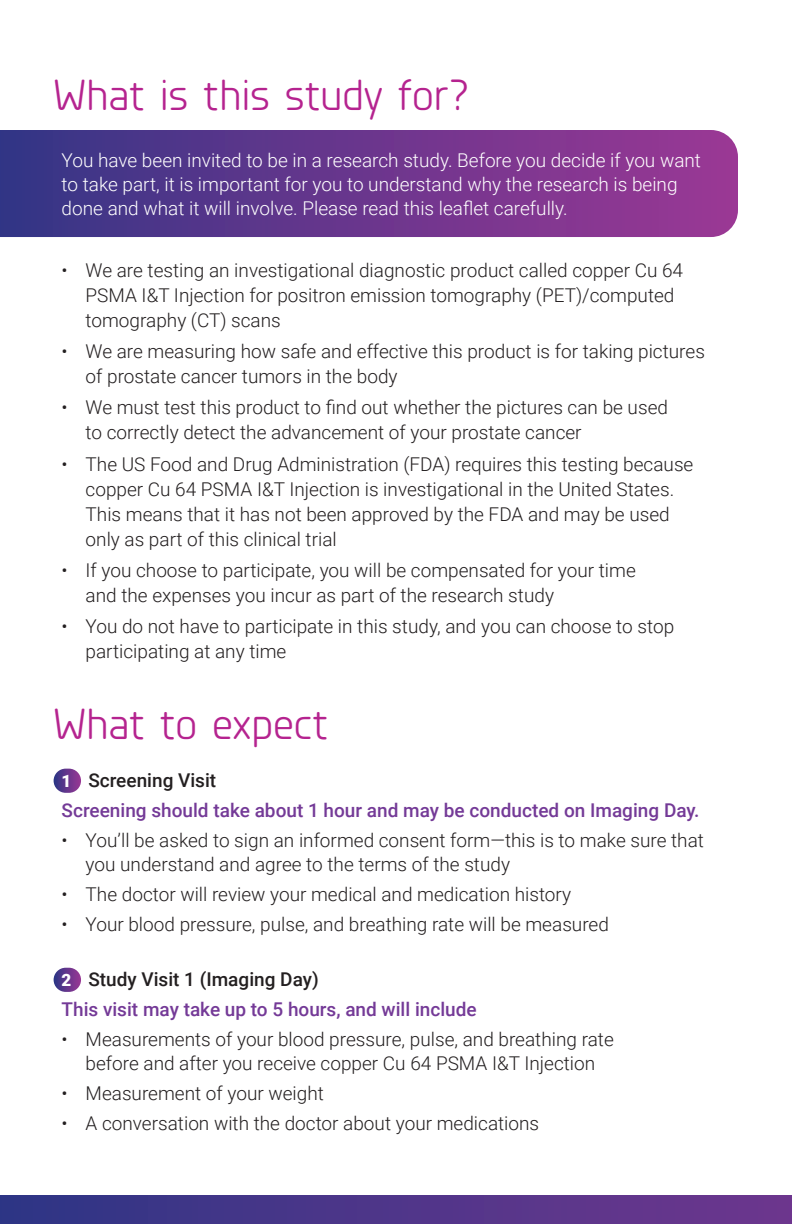
<style>
.page{position:relative;width:792px;height:1224px;background:#fff}
.page>*{position:absolute;margin:0;border:0;box-sizing:border-box;transform-origin:0 0}
.t1{font:43.6px "Planer";color:#b5238f}
.t2{font:300 19px/25px "Roboto";color:#231f20}
.t3{font:300 19px/24px "Roboto";color:#fff}
.t4{font:500 19px/30.2px "Roboto";color:#743a97}
.s1{font-weight:900;font-size:17px;color:#fff}
.s2{color:#231f20}
</style>
<div class="page">
<svg style="left:54px;top:968px;width:27px;height:24px"></svg>
<div style="left:0;top:1195px;width:792px;height:29px;background:linear-gradient(to right,#2e3585,#6e368e)"></div>
<svg style="left:54px;top:769px;width:27px;height:24px"></svg>
<svg style="left:0;top:130px;width:738px;height:107px;background:#69378d"></svg>
<h1 class="t1" style="left:54px;top:66px;width:417px">What is this study for?</h1>
<p class="t3" style="left:62px;top:147px;width:641px">You have been invited to be in a research study. Before you decide if you want to take part, it is important for you to understand why the research is being done and what it will involve. Please read this leaflet carefully.</p>
<p class="t2" style="left:86px;top:257px;width:599px;text-indent:-24px">• We are testing an investigational diagnostic product called copper Cu 64<br>PSMA I&amp;T Injection for positron emission tomography (PET)/computed tomography (CT) scans</p>
<p class="t2" style="left:86px;top:338px;width:621px;text-indent:-24px">• We are measuring how safe and effective this product is for taking pictures of prostate cancer tumors in the body</p>
<p class="t2" style="left:86px;top:394px;width:584px;text-indent:-24px">• We must test this product to find out whether the pictures can be used to correctly detect the advancement of your prostate cancer</p>
<p class="t2" style="left:86px;top:451px;width:609px;text-indent:-24px">• The US Food and Drug Administration (FDA) requires this testing because copper Cu 64 PSMA I&amp;T Injection is investigational in the United States.<br>This means that it has not been approved by the FDA and may be used only as part of this clinical trial</p>
<p class="t2" style="left:86px;top:557px;width:552px;text-indent:-24px">• If you choose to participate, you will be compensated for your time and the expenses you incur as part of the research study</p>
<p class="t2" style="left:86px;top:613px;width:590px;text-indent:-24px">• You do not have to participate in this study, and you can choose to stop participating at any time</p>
<h1 class="t1" style="left:54px;top:696px;width:276px">What to expect</h1>
<p class="t4" style="left:62px;top:764px;width:640px"><span class="s1">1</span> <span class="s2">Screening Visit<br></span>Screening should take about 1 hour and may be conducted on Imaging Day.</p>
<p class="t2" style="left:86px;top:828px;width:620px;line-height:24px;text-indent:-24px">• You’ll be asked to sign an informed consent form—this is to make sure that you understand and agree to the terms of the study</p>
<p class="t2" style="left:62px;top:881px;width:511px">• The doctor will review your medical and medication history</p>
<p class="t2" style="left:62px;top:911px;width:549px">• Your blood pressure, pulse, and breathing rate will be measured</p>
<p class="t4" style="left:62px;top:963px;width:417px"><span class="s1">2</span> <span class="s2">Study Visit 1 (Imaging Day)<br></span>This visit may take up to 5 hours, and will include</p>
<p class="t2" style="left:62px;top:1026px;width:554px;line-height:24px;text-align:center">• Measurements of your blood pressure, pulse, and breathing rate before and after you receive copper Cu 64 PSMA I&amp;T Injection</p>
<p class="t2" style="left:62px;top:1080px;width:264px">• Measurement of your weight</p>
<p class="t2" style="left:62px;top:1110px;width:479px">• A conversation with the doctor about your medications</p>
</div>
